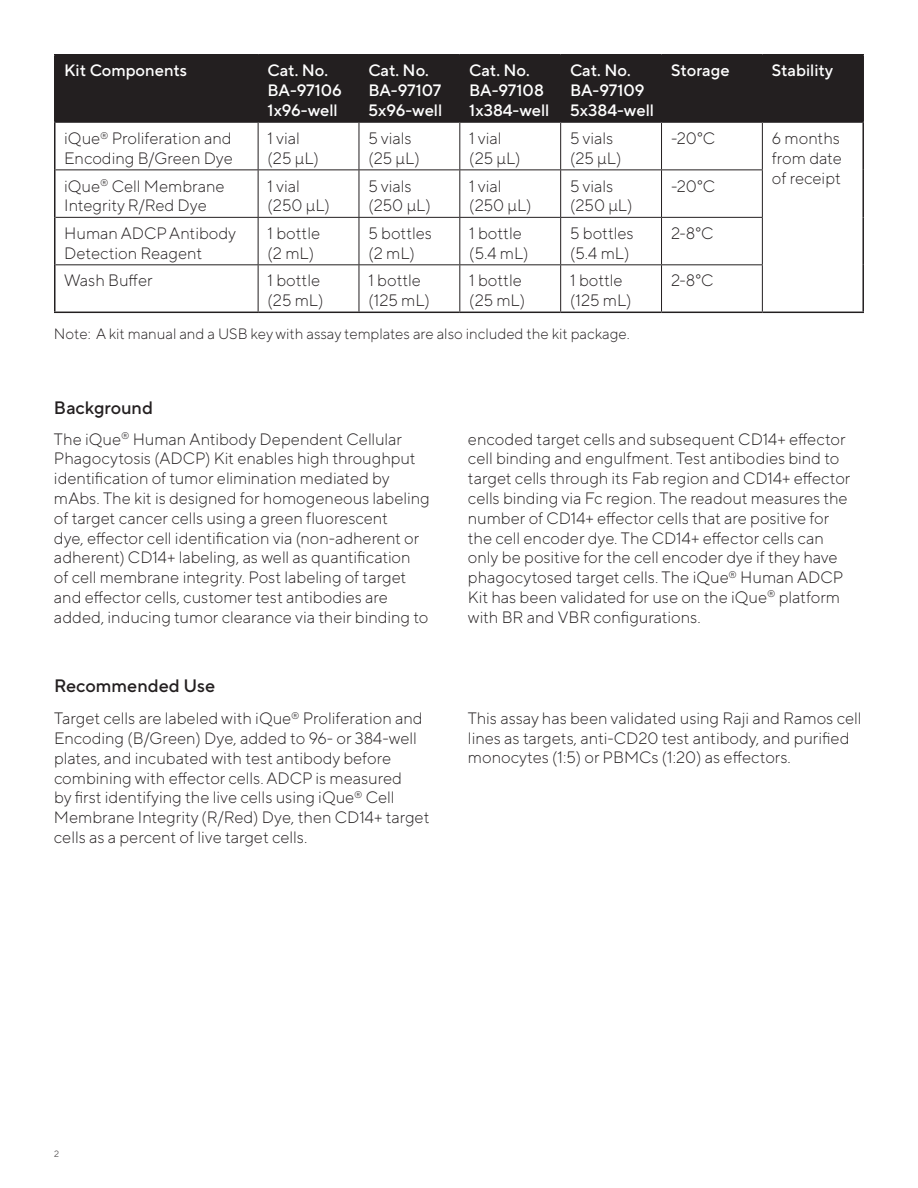
<style>
.page{position:relative;width:918px;height:1188px;background:#fff}
.page>*{position:absolute;margin:0;border:0;box-sizing:border-box;transform-origin:0 0}
.t1{font:500 18px "TT Norms Pro";color:#231f20}
.t2{font:300 16.5px/19.8px "TT Norms Pro";color:#231f20}
.t3{font:500 16.5px/19.8px "TT Norms Pro";color:#fff}
.t4{font:300 15px "TT Norms Pro";color:#231f20}
.t5{font:300 9px "TT Norms Pro";color:#231f20}
</style>
<div class="page">
<div style="left:56px;top:55px;width:806px;height:66px;background:#231f20"></div>
<hr style="left:56px;top:169px;width:202px;height:1px;background:#231f20">
<hr style="left:258px;top:169px;width:101px;height:1px;background:#231f20">
<hr style="left:359px;top:169px;width:101px;height:1px;background:#231f20">
<hr style="left:460px;top:169px;width:101px;height:1px;background:#231f20">
<hr style="left:561px;top:169px;width:101px;height:1px;background:#231f20">
<hr style="left:662px;top:169px;width:101px;height:1px;background:#231f20">
<hr style="left:56px;top:217px;width:202px;height:1px;background:#231f20">
<hr style="left:258px;top:217px;width:101px;height:1px;background:#231f20">
<hr style="left:359px;top:217px;width:101px;height:1px;background:#231f20">
<hr style="left:460px;top:217px;width:101px;height:1px;background:#231f20">
<hr style="left:561px;top:217px;width:101px;height:1px;background:#231f20">
<hr style="left:662px;top:217px;width:101px;height:1px;background:#231f20">
<hr style="left:56px;top:264px;width:202px;height:1px;background:#231f20">
<hr style="left:258px;top:264px;width:101px;height:1px;background:#231f20">
<hr style="left:359px;top:264px;width:101px;height:1px;background:#231f20">
<hr style="left:460px;top:264px;width:101px;height:1px;background:#231f20">
<hr style="left:561px;top:264px;width:101px;height:1px;background:#231f20">
<hr style="left:662px;top:264px;width:101px;height:1px;background:#231f20">
<hr style="left:54px;top:121px;width:204px;height:2px;background:#231f20">
<hr style="left:258px;top:121px;width:101px;height:2px;background:#231f20">
<hr style="left:359px;top:121px;width:101px;height:2px;background:#231f20">
<hr style="left:460px;top:121px;width:101px;height:2px;background:#231f20">
<hr style="left:561px;top:121px;width:101px;height:2px;background:#231f20">
<hr style="left:662px;top:121px;width:100px;height:2px;background:#231f20">
<hr style="left:762px;top:121px;width:102px;height:2px;background:#231f20">
<hr style="left:257px;top:55px;width:2px;height:66px;background:#231f20">
<hr style="left:358px;top:55px;width:2px;height:66px;background:#231f20">
<hr style="left:459px;top:55px;width:2px;height:66px;background:#231f20">
<hr style="left:560px;top:55px;width:1px;height:66px;background:#231f20">
<hr style="left:661px;top:55px;width:1px;height:66px;background:#231f20">
<hr style="left:762px;top:55px;width:1px;height:66px;background:#231f20">
<hr style="left:258px;top:123px;width:1px;height:46px;background:#231f20">
<hr style="left:359px;top:123px;width:1px;height:46px;background:#231f20">
<hr style="left:459px;top:123px;width:1px;height:46px;background:#231f20">
<hr style="left:560px;top:123px;width:1px;height:46px;background:#231f20">
<hr style="left:661px;top:123px;width:1px;height:46px;background:#231f20">
<hr style="left:762px;top:123px;width:1px;height:46px;background:#231f20">
<hr style="left:258px;top:170px;width:1px;height:47px;background:#231f20">
<hr style="left:359px;top:170px;width:1px;height:47px;background:#231f20">
<hr style="left:459px;top:170px;width:1px;height:47px;background:#231f20">
<hr style="left:560px;top:170px;width:1px;height:47px;background:#231f20">
<hr style="left:661px;top:170px;width:1px;height:47px;background:#231f20">
<hr style="left:762px;top:170px;width:1px;height:47px;background:#231f20">
<hr style="left:258px;top:218px;width:1px;height:46px;background:#231f20">
<hr style="left:359px;top:218px;width:1px;height:46px;background:#231f20">
<hr style="left:459px;top:218px;width:1px;height:46px;background:#231f20">
<hr style="left:560px;top:218px;width:1px;height:46px;background:#231f20">
<hr style="left:661px;top:218px;width:1px;height:46px;background:#231f20">
<hr style="left:762px;top:218px;width:1px;height:46px;background:#231f20">
<hr style="left:258px;top:265px;width:1px;height:47px;background:#231f20">
<hr style="left:359px;top:265px;width:1px;height:47px;background:#231f20">
<hr style="left:459px;top:265px;width:1px;height:47px;background:#231f20">
<hr style="left:560px;top:265px;width:1px;height:47px;background:#231f20">
<hr style="left:661px;top:265px;width:1px;height:47px;background:#231f20">
<hr style="left:762px;top:265px;width:1px;height:47px;background:#231f20">
<hr style="left:54px;top:54px;width:204px;height:1px;background:#231f20">
<hr style="left:54px;top:55px;width:2px;height:66px;background:#231f20">
<hr style="left:258px;top:54px;width:101px;height:1px;background:#231f20">
<hr style="left:359px;top:54px;width:101px;height:1px;background:#231f20">
<hr style="left:460px;top:54px;width:101px;height:1px;background:#231f20">
<hr style="left:561px;top:54px;width:101px;height:1px;background:#231f20">
<hr style="left:662px;top:54px;width:100px;height:1px;background:#231f20">
<hr style="left:762px;top:54px;width:102px;height:1px;background:#231f20">
<hr style="left:862px;top:55px;width:2px;height:66px;background:#231f20">
<hr style="left:54px;top:123px;width:2px;height:47px;background:#231f20">
<hr style="left:862px;top:123px;width:2px;height:47px;background:#231f20">
<hr style="left:54px;top:170px;width:2px;height:47px;background:#231f20">
<hr style="left:862px;top:170px;width:2px;height:47px;background:#231f20">
<hr style="left:54px;top:217px;width:2px;height:48px;background:#231f20">
<hr style="left:862px;top:217px;width:2px;height:48px;background:#231f20">
<hr style="left:54px;top:265px;width:2px;height:47px;background:#231f20">
<hr style="left:862px;top:265px;width:2px;height:47px;background:#231f20">
<hr style="left:54px;top:312px;width:204px;height:1px;background:#231f20">
<hr style="left:258px;top:312px;width:101px;height:1px;background:#231f20">
<hr style="left:359px;top:312px;width:101px;height:1px;background:#231f20">
<hr style="left:460px;top:312px;width:101px;height:1px;background:#231f20">
<hr style="left:561px;top:312px;width:101px;height:1px;background:#231f20">
<hr style="left:662px;top:312px;width:100px;height:1px;background:#231f20">
<hr style="left:762px;top:312px;width:102px;height:1px;background:#231f20">
<p class="t3" style="left:64px;top:62px;width:124px">Kit Components</p>
<p class="t3" style="left:268px;top:62px;width:76px">Cat. No.<br>BA-97106<br>1x96-well</p>
<p class="t3" style="left:368px;top:62px;width:75px">Cat. No.<br>BA-97107<br>5x96-well</p>
<p class="t3" style="left:469px;top:62px;width:82px">Cat. No.<br>BA-97108<br>1x384-well</p>
<p class="t3" style="left:570px;top:62px;width:85px">Cat. No.<br>BA-97109<br>5x384-well</p>
<p class="t3" style="left:671px;top:62px;width:60px">Storage</p>
<p class="t3" style="left:772px;top:62px;width:63px">Stability</p>
<p class="t2" style="left:64px;top:130px;width:170px">iQue<sup>®</sup> Proliferation and<br>Encoding B/Green Dye</p>
<p class="t2" style="left:268px;top:130px;width:53px">1 vial (25 µL)</p>
<p class="t2" style="left:368px;top:130px;width:53px">5 vials (25 µL)</p>
<p class="t2" style="left:469px;top:130px;width:53px">1 vial (25 µL)</p>
<p class="t2" style="left:570px;top:130px;width:53px">5 vials (25 µL)</p>
<p class="t2" style="left:671px;top:127px;width:46px">-20°C</p>
<p class="t2" style="left:772px;top:130px;width:72px">6 months from date of receipt</p>
<p class="t2" style="left:64px;top:178px;width:162px">iQue<sup>®</sup> Cell Membrane<br>Integrity R/Red Dye</p>
<p class="t2" style="left:268px;top:178px;width:64px">1 vial (250 µL)</p>
<p class="t2" style="left:368px;top:178px;width:64px">5 vials (250 µL)</p>
<p class="t2" style="left:469px;top:178px;width:64px">1 vial (250 µL)</p>
<p class="t2" style="left:570px;top:178px;width:64px">5 vials (250 µL)</p>
<p class="t2" style="left:671px;top:175px;width:46px">-20°C</p>
<p class="t2" style="left:64px;top:225px;width:173px">Human ADCP Antibody<br>Detection Reagent</p>
<p class="t2" style="left:268px;top:225px;width:54px">1 bottle (2 mL)</p>
<p class="t2" style="left:368px;top:225px;width:65px">5 bottles (2 mL)</p>
<p class="t2" style="left:469px;top:225px;width:61px">1 bottle (5.4 mL)</p>
<p class="t2" style="left:570px;top:225px;width:65px">5 bottles (5.4 mL)</p>
<p class="t2" style="left:671px;top:222px;width:44px">2-8°C</p>
<p class="t2" style="left:64px;top:270px;width:90px">Wash Buffer</p>
<p class="t2" style="left:268px;top:272px;width:57px">1 bottle (25 mL)</p>
<p class="t2" style="left:368px;top:272px;width:63px">1 bottle (125 mL)</p>
<p class="t2" style="left:469px;top:272px;width:57px">1 bottle (25 mL)</p>
<p class="t2" style="left:570px;top:272px;width:63px">1 bottle (125 mL)</p>
<p class="t2" style="left:671px;top:270px;width:44px">2-8°C</p>
<p class="t4" style="left:54px;top:322px;width:577px">Note: A kit manual and a USB key with assay templates are also included the kit package.</p>
<p class="t1" style="left:54px;top:401px;width:100px">Background</p>
<p class="t2" style="left:54px;top:431px;width:377px">The iQue<sup>®</sup> Human Antibody Dependent Cellular Phagocytosis (ADCP) Kit enables high throughput identification of tumor elimination mediated by mAbs. The kit is designed for homogeneous labeling of target cancer cells using a green fluorescent<br>dye, effector cell identification via (non-adherent or adherent) CD14+ labeling, as well as quantification<br>of cell membrane integrity. Post labeling of target and effector cells, customer test antibodies are added, inducing tumor clearance via their binding to</p>
<p class="t2" style="left:468px;top:428px;width:384px">encoded target cells and subsequent CD14+ effector cell binding and engulfment. Test antibodies bind to target cells through its Fab region and CD14+ effector cells binding via Fc region. The readout measures the number of CD14+ effector cells that are positive for the cell encoder dye. The CD14+ effector cells can only be positive for the cell encoder dye if they have phagocytosed target cells. The iQue<sup>®</sup> Human ADCP Kit has been validated for use on the iQue<sup>®</sup> platform with BR and VBR configurations.</p>
<p class="t1" style="left:54px;top:679px;width:163px">Recommended Use</p>
<p class="t2" style="left:54px;top:710px;width:377px">Target cells are labeled with iQue<sup>®</sup> Proliferation and Encoding (B/Green) Dye, added to 96- or 384-well plates, and incubated with test antibody before combining with effector cells. ADCP is measured<br>by first identifying the live cells using iQue<sup>®</sup> Cell Membrane Integrity (R/Red) Dye, then CD14+ target cells as a percent of live target cells.</p>
<p class="t2" style="left:468px;top:710px;width:395px">This assay has been validated using Raji and Ramos cell lines as targets, anti-CD20 test antibody, and purified monocytes (1:5) or PBMCs (1:20) as effectors.</p>
<p class="t5" style="left:54px;top:1147px;width:6px">2</p>
</div>
